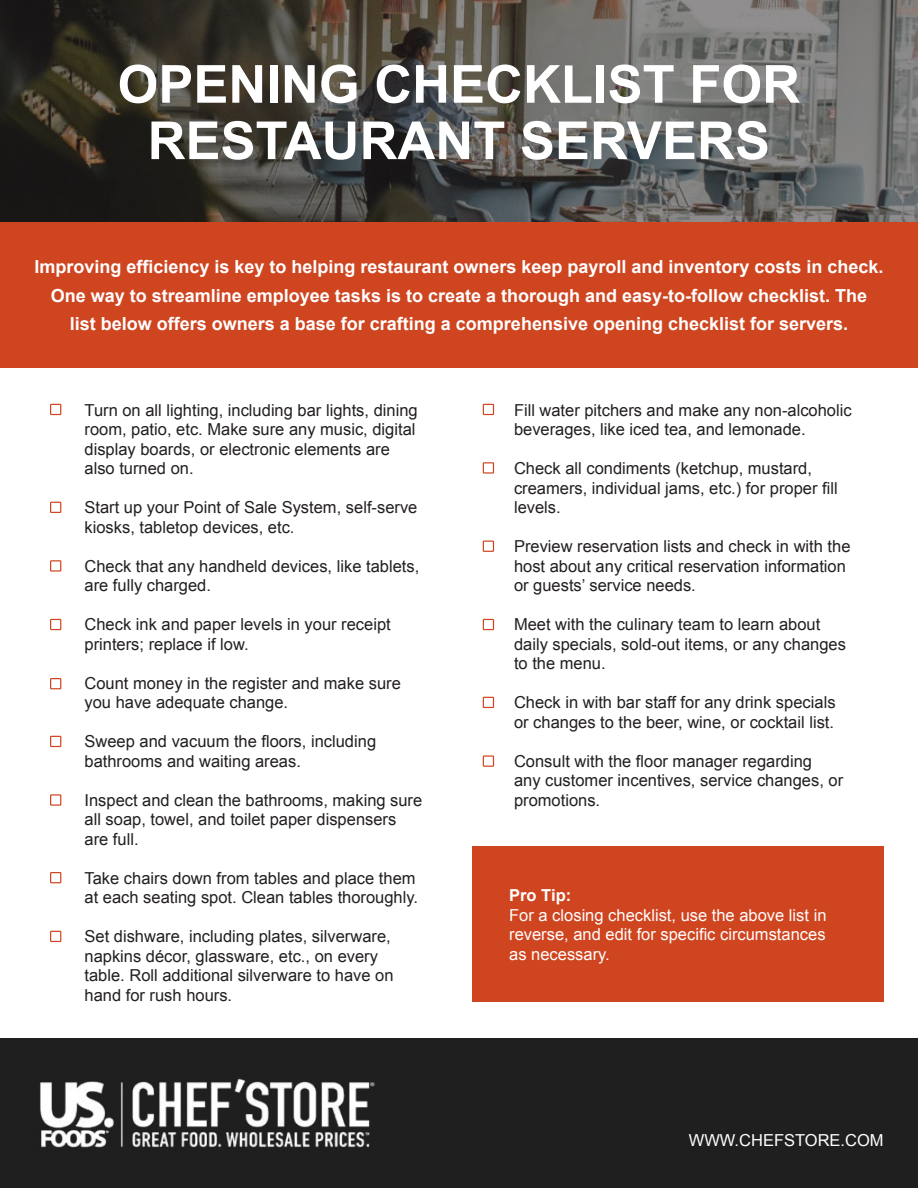
<style>
.page{position:relative;width:918px;height:1188px;background:#fff}
.page>*{position:absolute;margin:0;border:0;box-sizing:border-box;transform-origin:0 0}
.t1{font:700 52.5px/56.4px "Arial";color:#fff;text-align:center}
.t2{font:700 18px/28.5px "Arial";color:#fff;text-align:center}
.t3{font:16.5px/19.5px "Arial";color:#231f20}
.t4{font:16.5px/19.5px "Arial";color:#fff;text-align:justify}
.t5{font:700 16.5px "Arial";color:#fff}
</style>
<div class="page">
<div style="left:472px;top:847px;width:412px;height:155px;background:#cf4520"></div>
<svg style="left:0;top:0;width:918px;height:222px;background:#514f4b"></svg>
<div style="left:0;top:222px;width:918px;height:146px;background:#cf4520"></div>
<div style="left:0;top:1038px;width:918px;height:150px;background:#1f1f1f"></div>
<img style="left:40px;top:1078px;width:335px;height:70px">
<svg style="left:50px;top:404px;width:11px;height:11px"></svg>
<svg style="left:50px;top:502px;width:11px;height:11px"></svg>
<svg style="left:50px;top:560px;width:11px;height:12px"></svg>
<svg style="left:483px;top:404px;width:11px;height:11px"></svg>
<svg style="left:483px;top:462px;width:11px;height:12px"></svg>
<svg style="left:483px;top:541px;width:11px;height:11px"></svg>
<svg style="left:483px;top:619px;width:11px;height:11px"></svg>
<svg style="left:50px;top:619px;width:11px;height:11px"></svg>
<svg style="left:50px;top:678px;width:11px;height:11px"></svg>
<svg style="left:50px;top:736px;width:11px;height:11px"></svg>
<svg style="left:50px;top:872px;width:11px;height:11px"></svg>
<svg style="left:50px;top:794px;width:11px;height:12px"></svg>
<svg style="left:50px;top:931px;width:11px;height:11px"></svg>
<svg style="left:483px;top:697px;width:11px;height:11px"></svg>
<svg style="left:483px;top:755px;width:11px;height:12px"></svg>
<h1 class="t1" style="left:118px;top:58px;width:684px">OPENING CHECKLIST FOR<br>RESTAURANT SERVERS</h1>
<p class="t2" style="left:34px;top:253px;width:851px">Improving efficiency is key to helping restaurant owners keep payroll and inventory costs in check.<br>One way to streamline employee tasks is to create a thorough and easy-to-follow checklist. The<br>list below offers owners a base for crafting a comprehensive opening checklist for servers.</p>
<p class="t3" style="left:85px;top:400px;width:335px">Turn on all lighting, including bar lights, dining room, patio, etc. Make sure any music, digital display boards, or electronic elements are also turned on.</p>
<p class="t3" style="left:85px;top:498px;width:334px">Start up your Point of Sale System, self-serve kiosks, tabletop devices, etc.</p>
<p class="t3" style="left:85px;top:556px;width:336px">Check that any handheld devices, like tablets, are fully charged.</p>
<p class="t3" style="left:85px;top:615px;width:308px">Check ink and paper levels in your receipt printers; replace if low.</p>
<p class="t3" style="left:85px;top:673px;width:318px">Count money in the register and make sure you have adequate change.</p>
<p class="t3" style="left:85px;top:732px;width:293px">Sweep and vacuum the floors, including bathrooms and waiting areas.</p>
<p class="t3" style="left:85px;top:790px;width:339px">Inspect and clean the bathrooms, making sure all soap, towel, and toilet paper dispensers are full.</p>
<p class="t3" style="left:85px;top:868px;width:335px">Take chairs down from tables and place them at each seating spot. Clean tables thoroughly.</p>
<p class="t3" style="left:85px;top:927px;width:311px">Set dishware, including plates, silverware, napkins décor, glassware, etc., on every table. Roll additional silverware to have on hand for rush hours.</p>
<p class="t3" style="left:514px;top:400px;width:339px">Fill water pitchers and make any non-alcoholic beverages, like iced tea, and lemonade.</p>
<p class="t3" style="left:514px;top:459px;width:325px">Check all condiments (ketchup, mustard, creamers, individual jams, etc.) for proper fill levels.</p>
<p class="t3" style="left:514px;top:537px;width:338px">Preview reservation lists and check in with the host about any critical reservation information or guests’ service needs.</p>
<p class="t3" style="left:514px;top:615px;width:333px">Meet with the culinary team to learn about daily specials, sold-out items, or any changes to the menu.</p>
<p class="t3" style="left:514px;top:693px;width:323px">Check in with bar staff for any drink specials or changes to the beer, wine, or cocktail list.</p>
<p class="t3" style="left:514px;top:751px;width:331px">Consult with the floor manager regarding<br>any customer incentives, service changes, or promotions.</p>
<p class="t5" style="left:509px;top:885px;width:64px">Pro Tip:</p>
<p class="t4" style="left:509px;top:905px;width:319px">For a closing checklist, use the above list in reverse, and edit for specific circumstances as necessary.</p>
<p class="t4" style="left:689px;top:1131px;width:196px">WWW.CHEFSTORE.COM</p>
</div>
